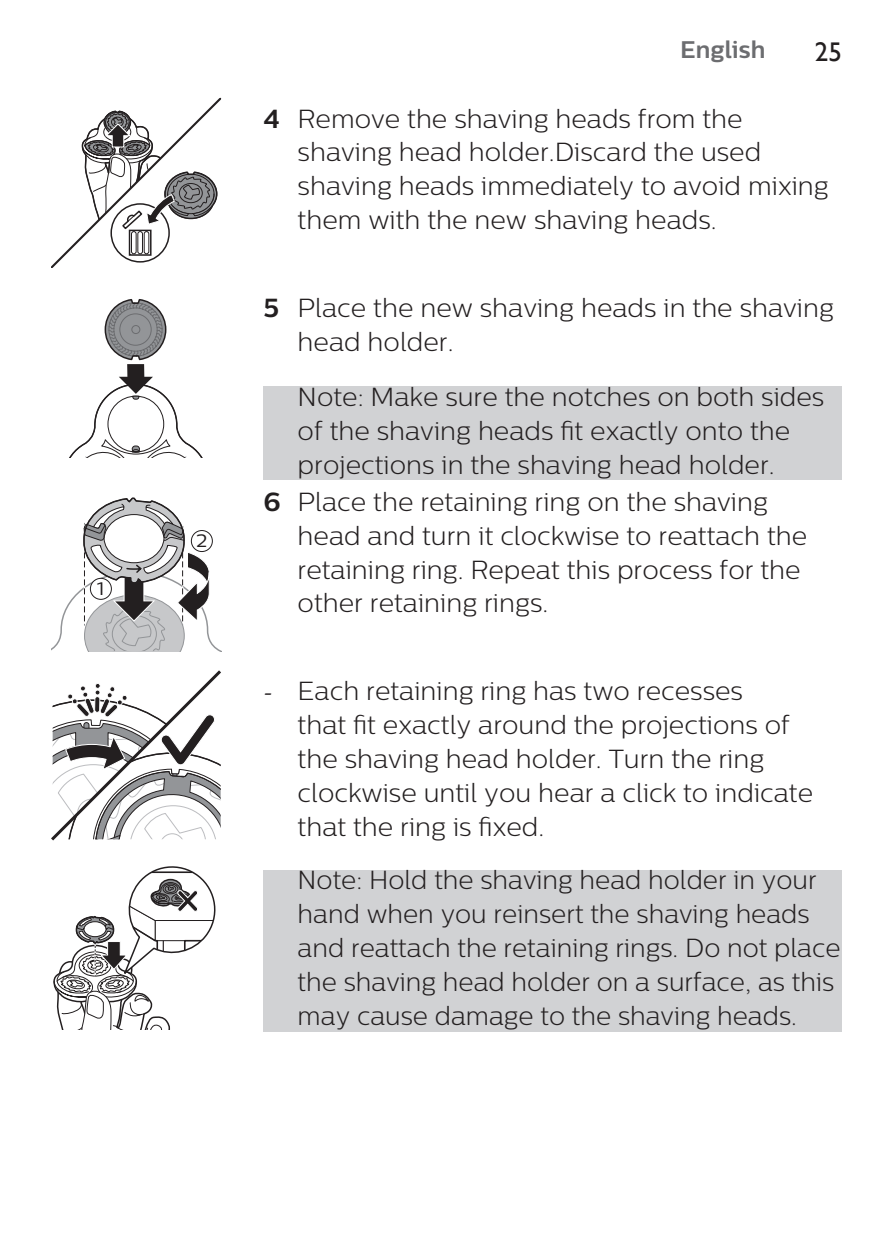
<style>
.page{position:relative;width:893px;height:1259px;background:#fff}
.page>*{position:absolute;margin:0;border:0;box-sizing:border-box;transform-origin:0 0}
.t1{font:27px "Gill Sans Alt One WGL";color:#231f20}
.t2{font:300 26.1px/33.9px "Centrale Sans";color:#231f20}
.t3{font:700 24px "Centrale Sans";color:#6c6d70}
.t4{font:18px "Centrale Sans";color:#231f20;scale:1.06 1}
.s1{font-weight:700}
.s2{font-family:"Minion Pro";font-weight:400}
</style>
<div class="page">
<div style="left:264px;top:386px;width:578px;height:94px;background:#d1d2d4"></div>
<div style="left:264px;top:870px;width:578px;height:161px;background:#d1d2d4"></div>
<svg style="left:51px;top:98px;width:170px;height:170px"></svg>
<svg style="left:69px;top:299px;width:133px;height:158px"></svg>
<div style="left:132px;top:325px;width:8px;height:9px;border:1px solid #6c6d70;border-radius:50%"></div>
<svg style="left:51px;top:497px;width:170px;height:154px"></svg>
<div style="left:191px;top:530px;width:21px;height:21px;background:#fff;border-radius:50%"></div>
<div style="left:191px;top:530px;width:22px;height:22px;border:1px solid #231f20;border-radius:50%"></div>
<div style="left:90px;top:578px;width:21px;height:21px;background:#fff;border-radius:50%"></div>
<div style="left:90px;top:578px;width:22px;height:22px;border:1px solid #231f20;border-radius:50%"></div>
<svg style="left:51px;top:670px;width:170px;height:170px"></svg>
<svg style="left:53px;top:866px;width:163px;height:164px"></svg>
<p class="t4" style="left:97px;top:577px;width:8px">1</p>
<p class="t4" style="left:197px;top:529px;width:12px">2</p>
<p class="t3" style="left:680px;top:35px;width:87px">English</p>
<p class="t1" style="left:815px;top:33px;width:28px">25</p>
<p class="t2" style="left:298px;top:101px;width:533px;text-indent:-34px"><span class="s1">4</span> Remove the shaving heads from the shaving head holder.Discard the used shaving heads immediately to avoid mixing them with the new shaving heads.</p>
<p class="t2" style="left:298px;top:290px;width:538px;text-indent:-34px"><span class="s1">5</span> Place the new shaving heads in the shaving head holder.</p>
<p class="t2" style="left:298px;top:379px;width:528px">Note: Make sure the notches on both sides of the shaving heads fit exactly onto the projections in the shaving head holder.</p>
<p class="t2" style="left:298px;top:484px;width:511px;text-indent:-34px"><span class="s1">6</span> Place the retaining ring on the shaving head and turn it clockwise to reattach the retaining ring. Repeat this process for the other retaining rings.</p>
<p class="t2" style="left:298px;top:673px;width:517px;text-indent:-34px"><span class="s2">-</span> Each retaining ring has two recesses<br>that fit exactly around the projections of the shaving head holder. Turn the ring clockwise until you hear a click to indicate that the ring is fixed.</p>
<p class="t2" style="left:298px;top:863px;width:544px">Note: Hold the shaving head holder in your hand when you reinsert the shaving heads and reattach the retaining rings. Do not place the shaving head holder on a surface, as this may cause damage to the shaving heads.</p>
</div>
